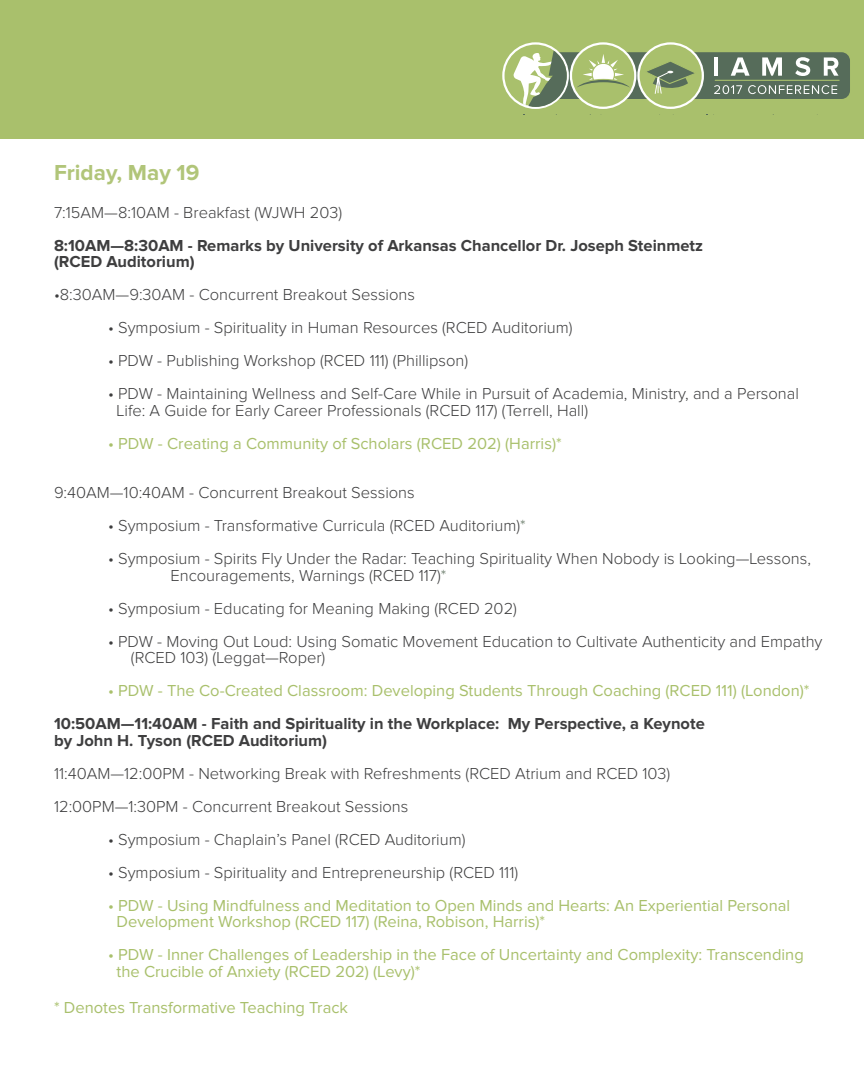
<style>
.page{position:relative;width:864px;height:1080px;background:#fff}
.page>*{position:absolute;margin:0;border:0;box-sizing:border-box;transform-origin:0 0}
.t1{font:700 22.5px "Proxima Nova";color:#b1c579}
.t2{font:300 16.5px/16.5px "Proxima Nova";color:#3e3e3f}
.t3{font:16.5px/16.5px "Proxima Nova";color:#a9c06c}
.t4{font:700 16.5px/16.5px "Proxima Nova";color:#3e3e3f}
.s1{color:#647664}
</style>
<div class="page">
<div style="left:0;top:0;width:864px;height:139px;background:#a9c06c"></div>
<div style="left:532px;top:52px;width:318px;height:47px;background:#566c5a;border-radius:9px"></div>
<svg style="left:714px;top:85px;width:28px;height:9px"></svg>
<svg style="left:748px;top:85px;width:89px;height:9px"></svg>
<hr style="left:714px;top:57px;width:4px;height:19px;background:#fff">
<svg style="left:731px;top:57px;width:19px;height:19px"></svg>
<svg style="left:762px;top:57px;width:20px;height:19px"></svg>
<svg style="left:795px;top:57px;width:15px;height:19px"></svg>
<svg style="left:824px;top:57px;width:15px;height:19px"></svg>
<hr style="left:715px;top:80px;width:124px;height:1px;background:#a9c06c">
<svg style="left:502px;top:42px;width:202px;height:67px"></svg>
<h1 class="t1" style="left:54px;top:159px;width:147px">Friday, May 19</h1>
<p class="t2" style="left:54px;top:205px;width:290px">7:15AM—8:10AM - Breakfast (WJWH 203)</p>
<p class="t4" style="left:54px;top:238px;width:651px">8:10AM—8:30AM - Remarks by University of Arkansas Chancellor Dr. Joseph Steinmetz (RCED Auditorium)</p>
<p class="t2" style="left:54px;top:287px;width:363px">•8:30AM—9:30AM - Concurrent Breakout Sessions</p>
<p class="t2" style="left:108px;top:320px;width:466px">• Symposium - Spirituality in Human Resources (RCED Auditorium)</p>
<p class="t2" style="left:108px;top:353px;width:362px">• PDW - Publishing Workshop (RCED 111) (Phillipson)</p>
<p class="t2" style="left:117px;top:386px;width:684px;text-indent:-9px">• PDW - Maintaining Wellness and Self-Care While in Pursuit of Academia, Ministry, and a Personal<br>Life: A Guide for Early Career Professionals (RCED 117) (Terrell, Hall)</p>
<p class="t3" style="left:108px;top:436px;width:455px">• PDW - Creating a Community of Scholars (RCED 202) (Harris)*</p>
<p class="t2" style="left:54px;top:485px;width:362px">9:40AM—10:40AM - Concurrent Breakout Sessions</p>
<p class="t2" style="left:108px;top:518px;width:419px">• Symposium - Transformative Curricula (RCED Auditorium)<span class="s1">*</span></p>
<p class="t2" style="left:171px;top:551px;width:642px;text-indent:-63px">• Symposium - Spirits Fly Under the Radar: Teaching Spirituality When Nobody is Looking—Lessons,<br>Encouragements, Warnings (RCED 117)<span class="s1">*</span></p>
<p class="t2" style="left:108px;top:601px;width:411px">• Symposium - Educating for Meaning Making (RCED 202)</p>
<p class="t2" style="left:131px;top:634px;width:693px;text-indent:-23px">• PDW - Moving Out Loud: Using Somatic Movement Education to Cultivate Authenticity and Empathy (RCED 103) (Leggat—Roper)</p>
<p class="t3" style="left:108px;top:683px;width:703px">• PDW - The Co-Created Classroom: Developing Students Through Coaching (RCED 111) (London)*</p>
<p class="t4" style="left:54px;top:716px;width:652px">10:50AM—11:40AM - Faith and Spirituality in the Workplace: My Perspective, a Keynote by John H. Tyson (RCED Auditorium)</p>
<p class="t2" style="left:54px;top:758px;width:618px;line-height:33px">11:40AM—12:00PM - Networking Break with Refreshments (RCED Atrium and RCED 103)<br>12:00PM—1:30PM - Concurrent Breakout Sessions</p>
<p class="t2" style="left:108px;top:832px;width:359px">• Symposium - Chaplain’s Panel (RCED Auditorium)</p>
<p class="t2" style="left:108px;top:865px;width:412px">• Symposium - Spirituality and Entrepreneurship (RCED 111)</p>
<p class="t3" style="left:117px;top:898px;width:675px;text-indent:-9px">• PDW - Using Mindfulness and Meditation to Open Minds and Hearts: An Experiential Personal<br>Development Workshop (RCED 117) (Reina, Robison, Harris)*</p>
<p class="t3" style="left:117px;top:947px;width:689px;text-indent:-9px">• PDW - Inner Challenges of Leadership in the Face of Uncertainty and Complexity: Transcending the Crucible of Anxiety (RCED 202) (Levy)*</p>
<p class="t3" style="left:54px;top:1000px;width:296px">* Denotes Transformative Teaching Track</p>
</div>
